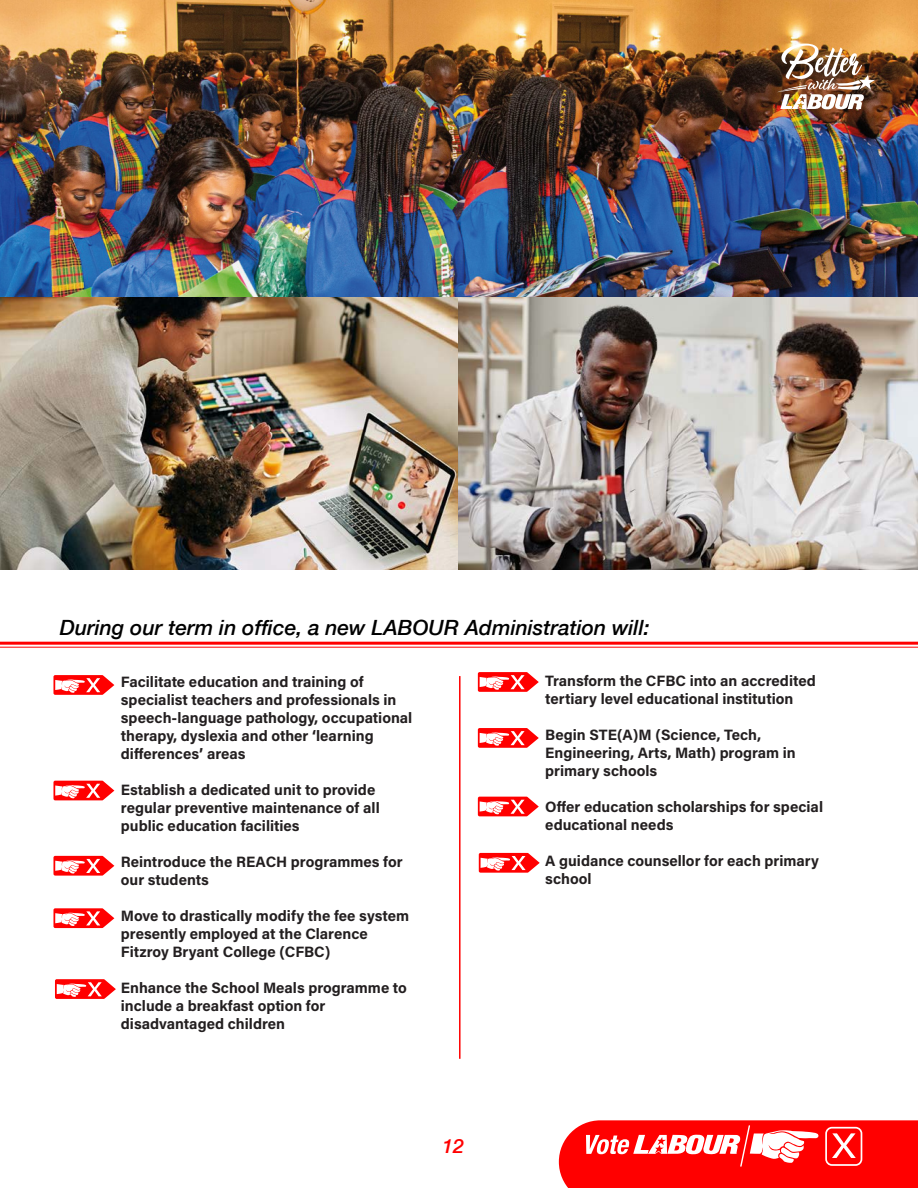
<style>
.page{position:relative;width:918px;height:1188px;background:#fff}
.page>*{position:absolute;margin:0;border:0;box-sizing:border-box;transform-origin:0 0}
.t1{font:italic 500 21px "Helvetica Neue";color:#000}
.t2{font:italic 500 19.5px "Helvetica Neue";color:#f00}
.t3{font:700 15px/18px "Acumin Pro";color:#231f20}
</style>
<div class="page">
<img style="left:0;top:296px;width:918px;height:274px">
<img style="left:0;top:0;width:918px;height:296px">
<svg style="left:559px;top:1120px;width:359px;height:68px;background:#ff2a2a"></svg>
<img style="left:776px;top:44px;width:99px;height:65px">
<svg style="left:53px;top:675px;width:61px;height:20px"></svg>
<svg style="left:53px;top:781px;width:61px;height:19px"></svg>
<svg style="left:53px;top:856px;width:61px;height:20px"></svg>
<svg style="left:53px;top:908px;width:61px;height:20px"></svg>
<svg style="left:55px;top:979px;width:61px;height:20px"></svg>
<svg style="left:478px;top:672px;width:61px;height:20px"></svg>
<svg style="left:478px;top:728px;width:61px;height:20px"></svg>
<svg style="left:478px;top:797px;width:61px;height:19px"></svg>
<svg style="left:479px;top:853px;width:61px;height:20px"></svg>
<hr style="left:459px;top:676px;width:2px;height:383px;background:#f00">
<hr style="left:0;top:642px;width:918px;height:3px;background:#f00">
<hr style="left:0;top:647px;width:918px;height:1px;background:#f00">
<p class="t1" style="left:60px;top:614px;width:591px">During our term in office, a new LABOUR Administration will:</p>
<p class="t3" style="left:121px;top:674px;width:293px">Facilitate education and training of specialist teachers and professionals in speech-language pathology, occupational therapy, dyslexia and other ‘learning differences’ areas</p>
<p class="t3" style="left:121px;top:782px;width:260px">Establish a dedicated unit to provide regular preventive maintenance of all public education facilities</p>
<p class="t3" style="left:121px;top:854px;width:283px">Reintroduce the REACH programmes for our students</p>
<p class="t3" style="left:121px;top:908px;width:290px">Move to drastically modify the fee system presently employed at the Clarence<br>Fitzroy Bryant College (CFBC)</p>
<p class="t3" style="left:121px;top:980px;width:288px">Enhance the School Meals programme to include a breakfast option for disadvantaged children</p>
<p class="t2" style="left:442px;top:1134px;width:23px">12</p>
<p class="t3" style="left:545px;top:673px;width:272px">Transform the CFBC into an accredited tertiary level educational institution</p>
<p class="t3" style="left:545px;top:727px;width:252px">Begin STE(A)M (Science, Tech,<br>Engineering, Arts, Math) program in primary schools</p>
<p class="t3" style="left:545px;top:799px;width:279px">Offer education scholarships for special educational needs</p>
<p class="t3" style="left:545px;top:853px;width:275px">A guidance counsellor for each primary school</p>
</div>
